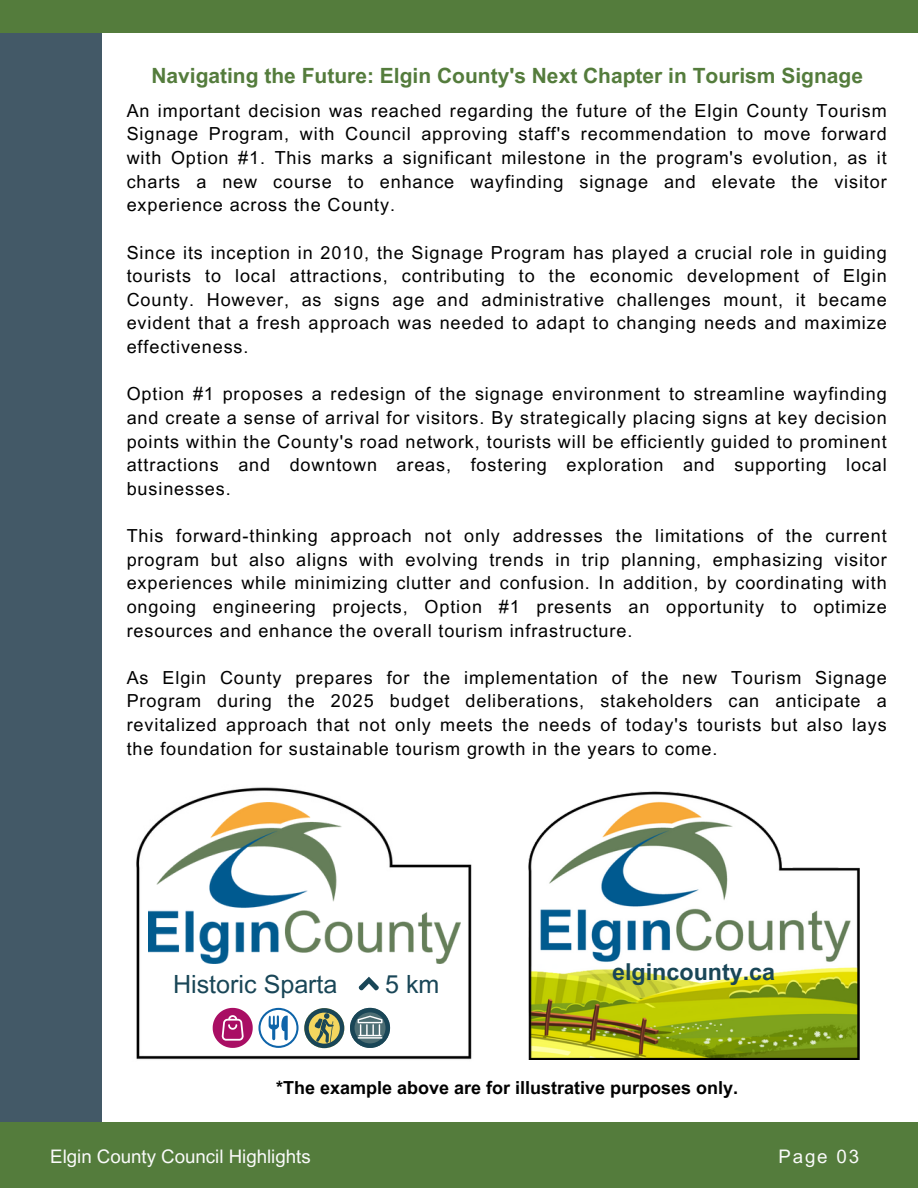
<style>
.page{position:relative;width:918px;height:1188px;background:#fff}
.page>*{position:absolute;margin:0;border:0;box-sizing:border-box;transform-origin:0 0}
.t1{font:25.05px "Arial MT Pro";color:#194657}
.t2{font:700 23.25px "Arial MT Pro";color:#194657}
.t3{font:700 21px "Arial MT Pro";color:#547c3c}
.t4{font:18.75px "Arial MT Pro";color:#fafafa}
.t5{font:18px/23.7px "Arial MT Pro";letter-spacing:.05em;color:#000;text-align:justify}
.t6{font:700 18px "Arial MT Pro";color:#000}
</style>
<div class="page">
<div style="left:0;top:0;width:102px;height:1128px;background:#435967"></div>
<div style="left:0;top:1122px;width:918px;height:66px;background:#547c3c"></div>
<div style="left:0;top:0;width:918px;height:33px;background:#547c3c"></div>
<img style="left:136px;top:787px;width:336px;height:273px">
<svg style="left:357px;top:977px;width:23px;height:15px"></svg>
<svg style="left:213px;top:1008px;width:85px;height:40px"></svg>
<img style="left:149px;top:802px;width:311px;height:161px">
<svg style="left:304px;top:1008px;width:86px;height:40px"></svg>
<img style="left:528px;top:791px;width:331px;height:269px">
<p class="t3" style="left:151px;top:68px;width:713px">Navigating the Future: Elgin County's Next Chapter in Tourism Signage</p>
<p class="t5" style="left:127px;top:101px;width:762px">An important decision was reached regarding the future of the Elgin County Tourism Signage Program, with Council approving staff's recommendation to move forward with Option #1. This marks a significant milestone in the program's evolution, as it charts a new course to enhance wayfinding signage and elevate the visitor experience across the County.</p>
<p class="t5" style="left:127px;top:243px;width:762px">Since its inception in 2010, the Signage Program has played a crucial role in guiding tourists to local attractions, contributing to the economic development of Elgin County. However, as signs age and administrative challenges mount, it became evident that a fresh approach was needed to adapt to changing needs and maximize effectiveness.</p>
<p class="t5" style="left:127px;top:384px;width:762px">Option #1 proposes a redesign of the signage environment to streamline wayfinding and create a sense of arrival for visitors. By strategically placing signs at key decision points within the County's road network, tourists will be efficiently guided to prominent attractions and downtown areas, fostering exploration and supporting local businesses.</p>
<p class="t5" style="left:127px;top:526px;width:762px">This forward-thinking approach not only addresses the limitations of the current program but also aligns with evolving trends in trip planning, emphasizing visitor experiences while minimizing clutter and confusion. In addition, by coordinating with ongoing engineering projects, Option #1 presents an opportunity to optimize resources and enhance the overall tourism infrastructure.</p>
<p class="t5" style="left:127px;top:668px;width:762px">As Elgin County prepares for the implementation of the new Tourism Signage Program during the 2025 budget deliberations, stakeholders can anticipate a revitalized approach that not only meets the needs of today's tourists but also lays the foundation for sustainable tourism growth in the years to come.</p>
<h1 class="t1" style="left:173px;top:975px;width:166px">Historic Sparta</h1>
<h1 class="t1" style="left:385px;top:975px;width:56px">5 km</h1>
<p class="t2" style="left:612px;top:963px;width:165px">elgincounty.ca</p>
<h1 class="t6" style="left:276px;top:1081px;width:464px">*The example above are for illustrative purposes only.</h1>
<h1 class="t4" style="left:50px;top:1150px;width:262px">Elgin County Council Highlights</h1>
<p class="t4" style="left:778px;top:1150px;width:82px">Page 03</p>
</div>
